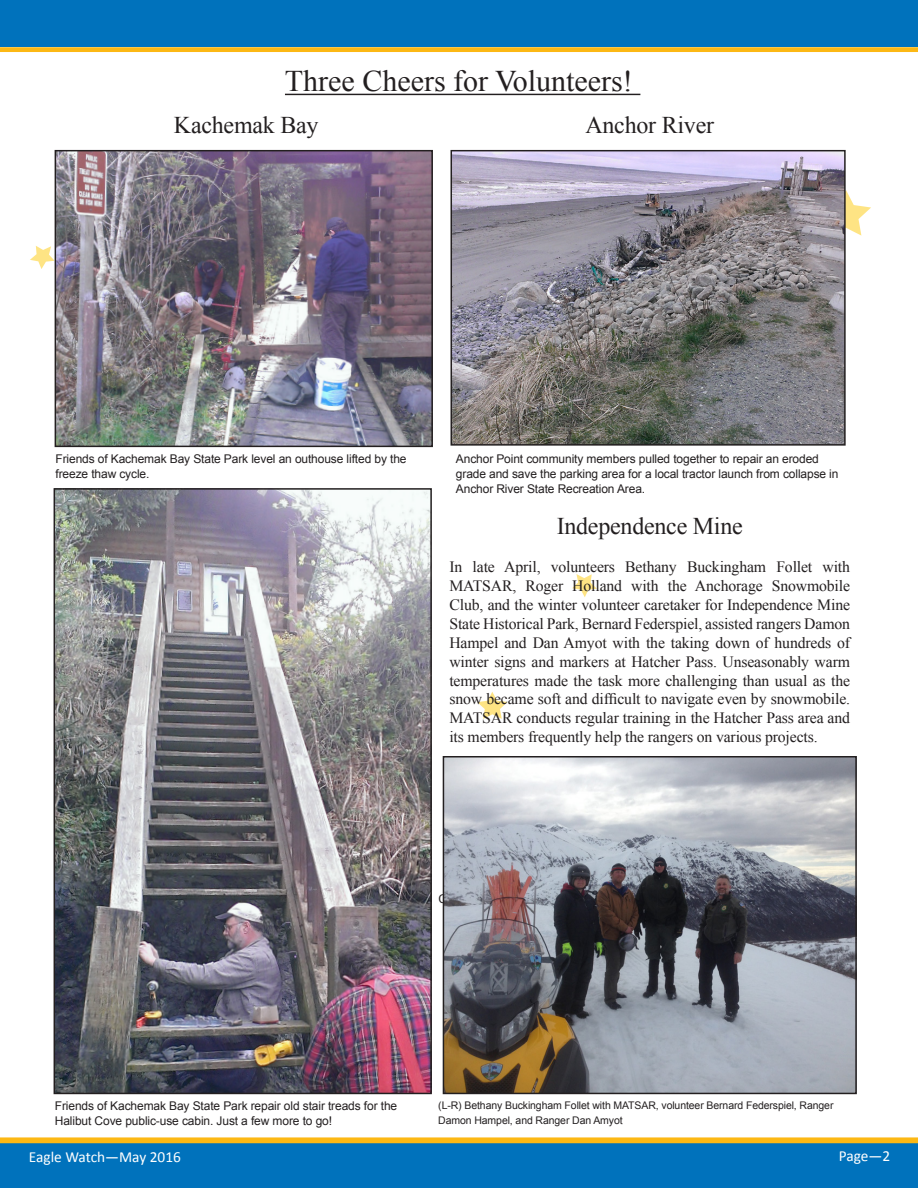
<style>
.page{position:relative;width:918px;height:1188px;background:#fff}
.page>*{position:absolute;margin:0;border:0;box-sizing:border-box;transform-origin:0 0}
.t1{font:30px "Times New Roman";color:#231f20}
.t2{font:24px "Times New Roman";letter-spacing:-.01em;color:#231f20}
.t3{font:15.75px/18.9px "Times New Roman";letter-spacing:-.01em;color:#231f20;text-align:justify}
.t4{font:15.3px "Calibri";color:#fff}
.Captions_Eagle_Watch{font:12px/15px "Arial";letter-spacing:-.01em;color:#231f20}
.Captions_Eagle_Watch-2{font:10.5px/15px "Arial";letter-spacing:-.01em;color:#231f20}
</style>
<div class="page">
<div style="left:0;top:0;width:918px;height:47px;background:#0072bc"></div>
<div style="left:0;top:47px;width:918px;height:5px;background:#fcb814"></div>
<div style="left:0;top:1143px;width:918px;height:45px;background:#0072bc"></div>
<svg style="left:572px;top:574px;width:25px;height:23px"></svg>
<svg style="left:477px;top:692px;width:30px;height:27px"></svg>
<svg style="left:30px;top:246px;width:25px;height:23px"></svg>
<svg style="left:846px;top:190px;width:25px;height:46px"></svg>
<div style="left:0;top:1138px;width:918px;height:5px;background:#fcb814"></div>
<hr style="left:285px;top:94px;width:355px;height:1px;background:#231f20">
<img style="left:58px;top:153px;width:372px;height:291px">
<div style="left:55px;top:150px;width:378px;height:297px;border:2px solid #231f20"></div>
<img style="left:446px;top:759px;width:408px;height:332px">
<div style="left:443px;top:756px;width:414px;height:338px;border:2px solid #231f20"></div>
<img style="left:57px;top:491px;width:372px;height:600px">
<div style="left:54px;top:488px;width:378px;height:606px;border:2px solid #231f20"></div>
<img style="left:454px;top:153px;width:389px;height:290px">
<div style="left:451px;top:150px;width:395px;height:296px;border:2px solid #231f20"></div>
<p class="t1" style="left:285px;top:61px;width:349px">Three Cheers for Volunteers!</p>
<p class="t2" style="left:174px;top:109px;width:146px">Kachemak Bay</p>
<p class="t2" style="left:585px;top:109px;width:130px">Anchor River</p>
<p class="Captions_Eagle_Watch" style="left:56px;top:451px;width:353px">Friends of Kachemak Bay State Park level an outhouse lifted by the freeze thaw cycle.</p>
<p class="Captions_Eagle_Watch" style="left:456px;top:451px;width:384px">Anchor Point community members pulled together to repair an eroded grade and save the parking area for a local tractor launch from collapse in<br>Anchor River State Recreation Area.</p>
<p class="t2" style="left:557px;top:510px;width:188px">Independence Mine</p>
<p class="t3" style="left:449px;top:557px;width:402px">In late April, volunteers Bethany Buckingham Follet with MATSAR, Roger Holland with the Anchorage Snowmobile Club, and the winter volunteer caretaker for Independence Mine State Historical Park, Bernard Federspiel, assisted rangers Damon Hampel and Dan Amyot with the taking down of hundreds of winter signs and markers at Hatcher Pass. Unseasonably warm temperatures made the task more challenging than usual as the snow became soft and difficult to navigate even by snowmobile.<br>MATSAR conducts regular training in the Hatcher Pass area and its members frequently help the rangers on various projects.</p>
<p class="Captions_Eagle_Watch" style="left:55px;top:1098px;width:344px">Friends of Kachemak Bay State Park repair old stair treads for the<br>Halibut Cove public-use cabin. Just a few more to go!</p>
<p class="Captions_Eagle_Watch-2" style="left:438px;top:1098px;width:397px">(L-R) Bethany Buckingham Follet with MATSAR, volunteer Bernard Federspiel, Ranger<br>Damon Hampel, and Ranger Dan Amyot</p>
<p class="t4" style="left:29px;top:1147px;width:154px">Eagle Watch—May 2016</p>
<p class="t4" style="left:839px;top:1146px;width:53px">Page—2</p>
</div>
